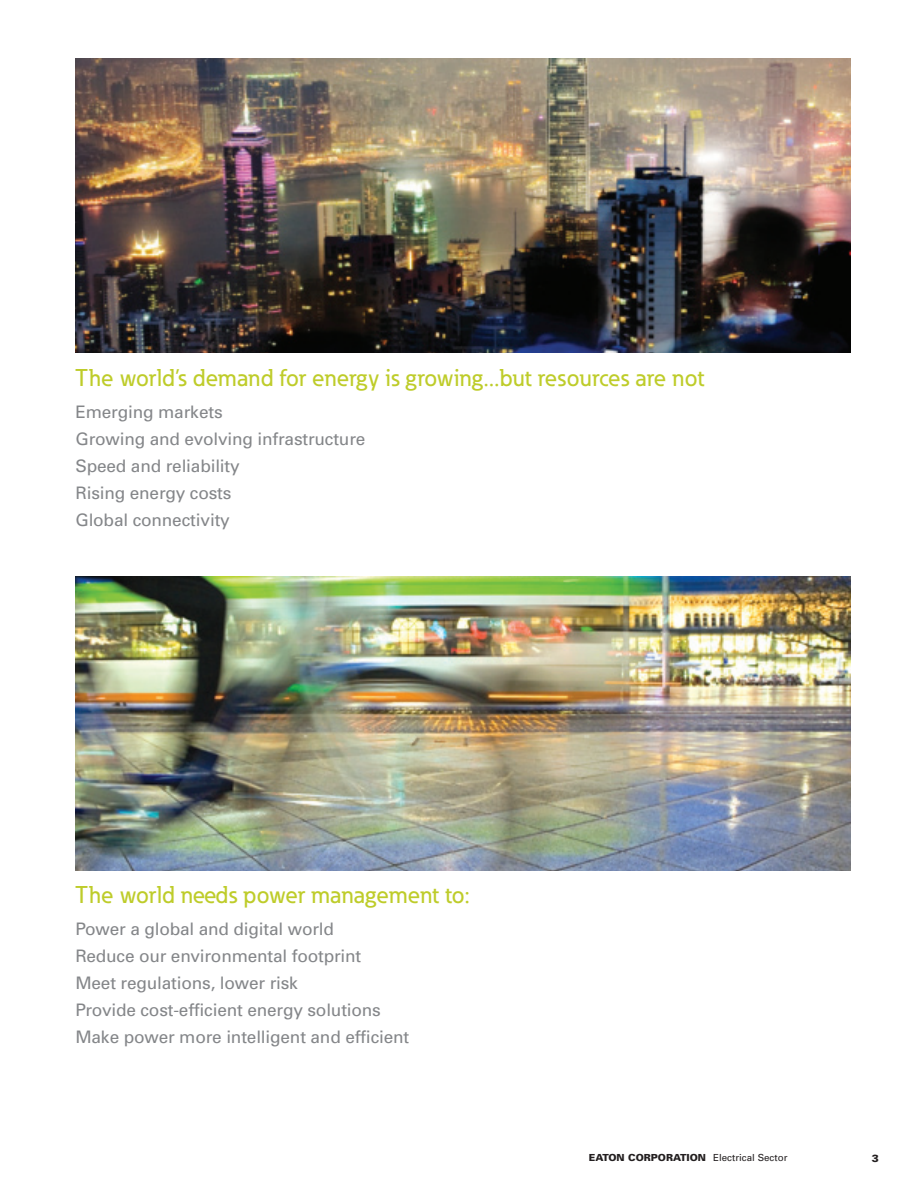
<style>
.page{position:relative;width:918px;height:1188px;background:#fff}
.page>*{position:absolute;margin:0;border:0;box-sizing:border-box;transform-origin:0 0}
.t1{font:500 24px "Eaton";letter-spacing:.01em;color:#becc2a}
.t2{font:17.25px/27px "Univers";letter-spacing:-.01em;color:#848689}
.t3{font:900 10.5px "Univers";color:#231f20}
.t4{font:900 9.75px "Univers";color:#231f20}
.s1{font-weight:400}
</style>
<div class="page">
<img style="left:75px;top:576px;width:776px;height:294px">
<img style="left:75px;top:58px;width:776px;height:294px">
<h1 class="t1" style="left:75px;top:363px;width:630px">The world’s demand for energy is growing...but resources are not</h1>
<p class="t2" style="left:75px;top:398px;width:292px">Emerging markets<br>Growing and evolving infrastructure<br>Speed and reliability<br>Rising energy costs<br>Global connectivity</p>
<h1 class="t1" style="left:75px;top:880px;width:396px">The world needs power management to:</h1>
<p class="t2" style="left:75px;top:916px;width:335px">Power a global and digital world<br>Reduce our environmental footprint<br>Meet regulations, lower risk<br>Provide cost-efficient energy solutions Make power more intelligent and efficient</p>
<p class="t4" style="left:589px;top:1152px;width:200px">EATON CORPORATION <span class="s1">Electrical Sector</span></p>
<p class="t3" style="left:872px;top:1152px;width:9px">3</p>
</div>
